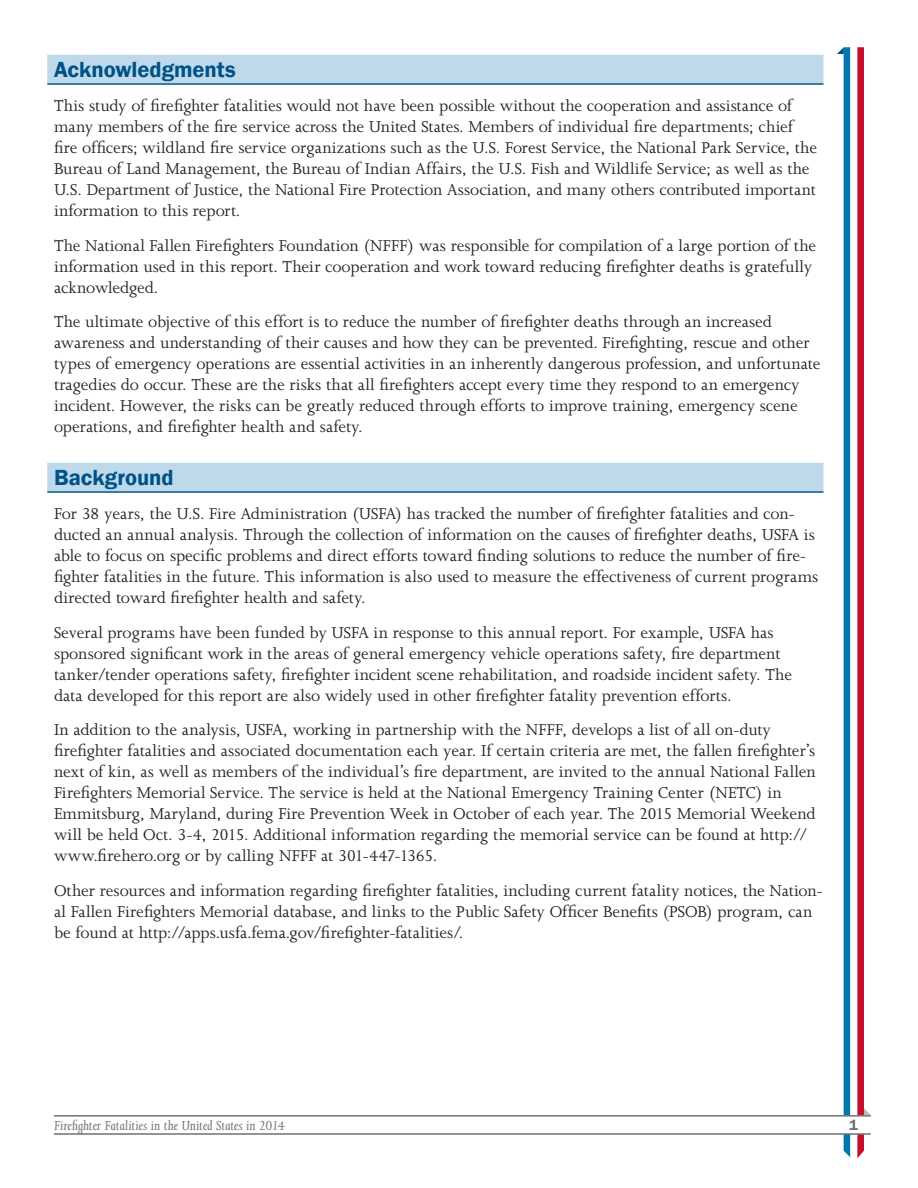
<style>
.page{position:relative;width:918px;height:1188px;background:#fff}
.page>*{position:absolute;margin:0;border:0;box-sizing:border-box;transform-origin:0 0}
.t1{font:600 22.5px "Franklin Gothic";color:#005187}
.t2{font:18px/21px "Joanna MT Std";color:#231f20}
.t3{font:italic 15px "Joanna MT Std";color:#717074}
.t4{font:600 15px "Franklin Gothic";color:#717074}
</style>
<div class="page">
<svg style="left:837px;top:47px;width:34px;height:1112px"></svg>
<hr style="left:54px;top:1133px;width:817px;height:2px;background:#717074">
<hr style="left:54px;top:1115px;width:817px;height:2px;background:#717074">
<div style="left:47px;top:55px;width:777px;height:28px;background:#bdd9ea"></div>
<hr style="left:47px;top:83px;width:777px;height:2px;background:#005187">
<div style="left:47px;top:463px;width:777px;height:28px;background:#bdd9ea"></div>
<hr style="left:47px;top:491px;width:777px;height:2px;background:#005187">
<p class="t1" style="left:54px;top:55px;width:183px">Acknowledgments</p>
<p class="t2" style="left:54px;top:95px;width:765px">This study of firefighter fatalities would not have been possible without the cooperation and assistance of many members of the fire service across the United States. Members of individual fire departments; chief fire officers; wildland fire service organizations such as the U.S. Forest Service, the National Park Service, the Bureau of Land Management, the Bureau of Indian Affairs, the U.S. Fish and Wildlife Service; as well as the U.S. Department of Justice, the National Fire Protection Association, and many others contributed important information to this report.</p>
<p class="t2" style="left:54px;top:235px;width:764px">The National Fallen Firefighters Foundation (NFFF) was responsible for compilation of a large portion of the information used in this report. Their cooperation and work toward reducing firefighter deaths is gratefully acknowledged.</p>
<p class="t2" style="left:54px;top:311px;width:768px">The ultimate objective of this effort is to reduce the number of firefighter deaths through an increased awareness and understanding of their causes and how they can be prevented. Firefighting, rescue and other types of emergency operations are essential activities in an inherently dangerous profession, and unfortunate tragedies do occur. These are the risks that all firefighters accept every time they respond to an emergency incident. However, the risks can be greatly reduced through efforts to improve training, emergency scene operations, and firefighter health and safety.</p>
<p class="t1" style="left:54px;top:463px;width:121px">Background</p>
<p class="t2" style="left:54px;top:503px;width:766px">For 38 years, the U.S. Fire Administration (USFA) has tracked the number of firefighter fatalities and con&shy;ducted an annual analysis. Through the collection of information on the causes of firefighter deaths, USFA is able to focus on specific problems and direct efforts toward finding solutions to reduce the number of fire&shy;fighter fatalities in the future. This information is also used to measure the effectiveness of current programs directed toward firefighter health and safety.</p>
<p class="t2" style="left:54px;top:622px;width:740px">Several programs have been funded by USFA in response to this annual report. For example, USFA has sponsored significant work in the areas of general emergency vehicle operations safety, fire department tanker/tender operations safety, firefighter incident scene rehabilitation, and roadside incident safety. The data developed for this report are also widely used in other firefighter fatality prevention efforts.</p>
<p class="t2" style="left:54px;top:719px;width:763px">In addition to the analysis, USFA, working in partnership with the NFFF, develops a list of all on-duty firefighter fatalities and associated documentation each year. If certain criteria are met, the fallen firefighter’s next of kin, as well as members of the individual’s fire department, are invited to the annual National Fallen Firefighters Memorial Service. The service is held at the National Emergency Training Center (NETC) in Emmitsburg, Maryland, during Fire Prevention Week in October of each year. The 2015 Memorial Weekend will be held Oct. 3-4, 2015. Additional information regarding the memorial service can be found at http:// www.firehero.org or by calling NFFF at 301-447-1365.</p>
<p class="t2" style="left:54px;top:880px;width:770px">Other resources and information regarding firefighter fatalities, including current fatality notices, the Nation&shy;al Fallen Firefighters Memorial database, and links to the Public Safety Officer Benefits (PSOB) program, can be found at http://apps.usfa.fema.gov/firefighter-fatalities/.</p>
<p class="t3" style="left:54px;top:1117px;width:232px">Firefighter Fatalities in the United States in 2014</p>
<p class="t4" style="left:849px;top:1116px;width:10px">1</p>
</div>
